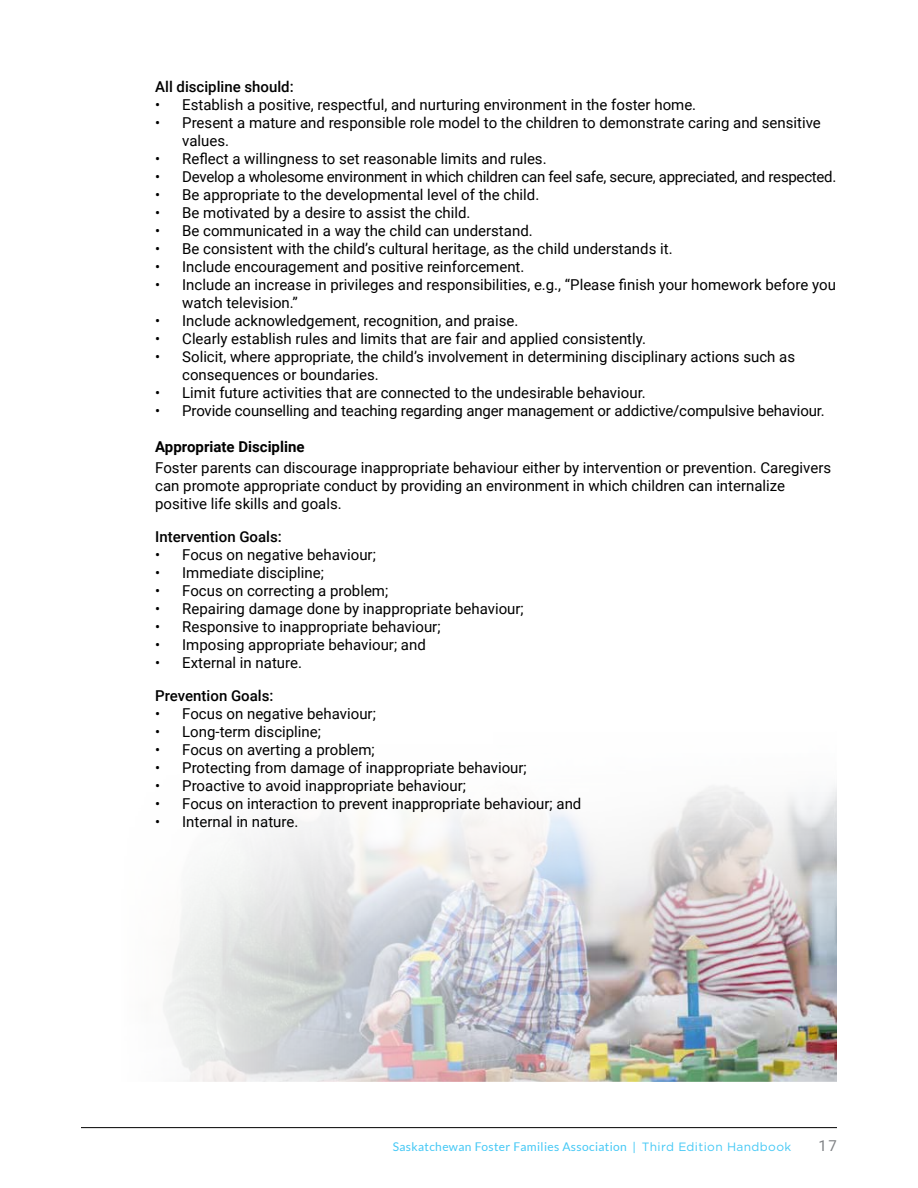
<style>
.page{position:relative;width:918px;height:1188px;background:#fff}
.page>*{position:absolute;margin:0;border:0;box-sizing:border-box;transform-origin:0 0}
.t1{font:15px/18px "Roboto";color:#000}
.t2{font:500 15px "Roboto";color:#000}
.t3{font:700 15px "Roboto";color:#000}
.t4{font:15px "Roboto";color:#808285}
.t5{font:12px "Lato";letter-spacing:.03em;color:#44c8f5}
.s1{font-family:"Gotham"}
</style>
<div class="page">
<hr style="left:81px;top:1127px;width:756px;height:1px;background:#000">
<img style="left:163px;top:786px;width:674px;height:296px">
<p class="t2" style="left:155px;top:76px;width:140px">All discipline should:</p>
<p class="t1" style="left:155px;top:95px;width:543px">• Establish a positive, respectful, and nurturing environment in the foster home.</p>
<p class="t1" style="left:182px;top:113px;width:640px;text-indent:-27px">• Present a mature and responsible role model to the children to demonstrate caring and sensitive values.</p>
<p class="t1" style="left:155px;top:149px;width:393px">• Reflect a willingness to set reasonable limits and rules.</p>
<p class="t1" style="left:155px;top:167px;width:683px">• Develop a wholesome environment in which children can feel safe, secure, appreciated, and respected.</p>
<p class="t1" style="left:155px;top:185px;width:386px">• Be appropriate to the developmental level of the child.</p>
<p class="t1" style="left:155px;top:203px;width:317px">• Be motivated by a desire to assist the child.</p>
<p class="t1" style="left:155px;top:221px;width:379px">• Be communicated in a way the child can understand.</p>
<p class="t1" style="left:155px;top:239px;width:519px">• Be consistent with the child’s cultural heritage, as the child understands it.</p>
<p class="t1" style="left:155px;top:257px;width:371px">• Include encouragement and positive reinforcement.</p>
<p class="t1" style="left:182px;top:275px;width:655px;text-indent:-27px">• Include an increase in privileges and responsibilities, e.g., “Please finish your homework before you watch television.”</p>
<p class="t1" style="left:155px;top:311px;width:365px">• Include acknowledgement, recognition, and praise.</p>
<p class="t1" style="left:155px;top:329px;width:492px">• Clearly establish rules and limits that are fair and applied consistently.</p>
<p class="t1" style="left:182px;top:347px;width:614px;text-indent:-27px">• Solicit, where appropriate, the child’s involvement in determining disciplinary actions such as consequences or boundaries.</p>
<p class="t1" style="left:155px;top:383px;width:492px">• Limit future activities that are connected to the undesirable behaviour.</p>
<p class="t1" style="left:155px;top:401px;width:671px">• Provide counselling and teaching regarding anger management or addictive/compulsive behaviour.</p>
<p class="t3" style="left:155px;top:436px;width:151px">Appropriate Discipline</p>
<p class="t1" style="left:155px;top:458px;width:677px">Foster parents can discourage inappropriate behaviour either by intervention or prevention. Caregivers can promote appropriate conduct by providing an environment in which children can internalize positive life skills and goals.</p>
<p class="t2" style="left:155px;top:526px;width:128px">Intervention Goals:</p>
<p class="t1" style="left:155px;top:545px;width:222px">• Focus on negative behaviour;</p>
<p class="t1" style="left:155px;top:563px;width:170px">• Immediate discipline;</p>
<p class="t1" style="left:155px;top:581px;width:235px">• Focus on correcting a problem;</p>
<p class="t1" style="left:155px;top:599px;width:370px">• Repairing damage done by inappropriate behaviour;</p>
<p class="t1" style="left:155px;top:617px;width:287px">• Responsive to inappropriate behaviour;</p>
<p class="t1" style="left:155px;top:635px;width:272px">• Imposing appropriate behaviour; and</p>
<p class="t1" style="left:155px;top:653px;width:148px">• External in nature.</p>
<p class="t2" style="left:155px;top:685px;width:120px">Prevention Goals:</p>
<p class="t1" style="left:155px;top:704px;width:222px">• Focus on negative behaviour;</p>
<p class="t1" style="left:155px;top:722px;width:167px">• Long-term discipline;</p>
<p class="t1" style="left:155px;top:740px;width:221px">• Focus on averting a problem;</p>
<p class="t1" style="left:155px;top:758px;width:373px">• Protecting from damage of inappropriate behaviour;</p>
<p class="t1" style="left:155px;top:776px;width:312px">• Proactive to avoid inappropriate behaviour;</p>
<p class="t1" style="left:155px;top:794px;width:428px">• Focus on interaction to prevent inappropriate behaviour; and</p>
<p class="t1" style="left:155px;top:812px;width:145px">• Internal in nature.</p>
<p class="t5" style="left:393px;top:1140px;width:400px">Saskatchewan Foster Families Association | <span class="s1">Third Edition Handbook</span></p>
<p class="t4" style="left:819px;top:1135px;width:20px">17</p>
</div>
